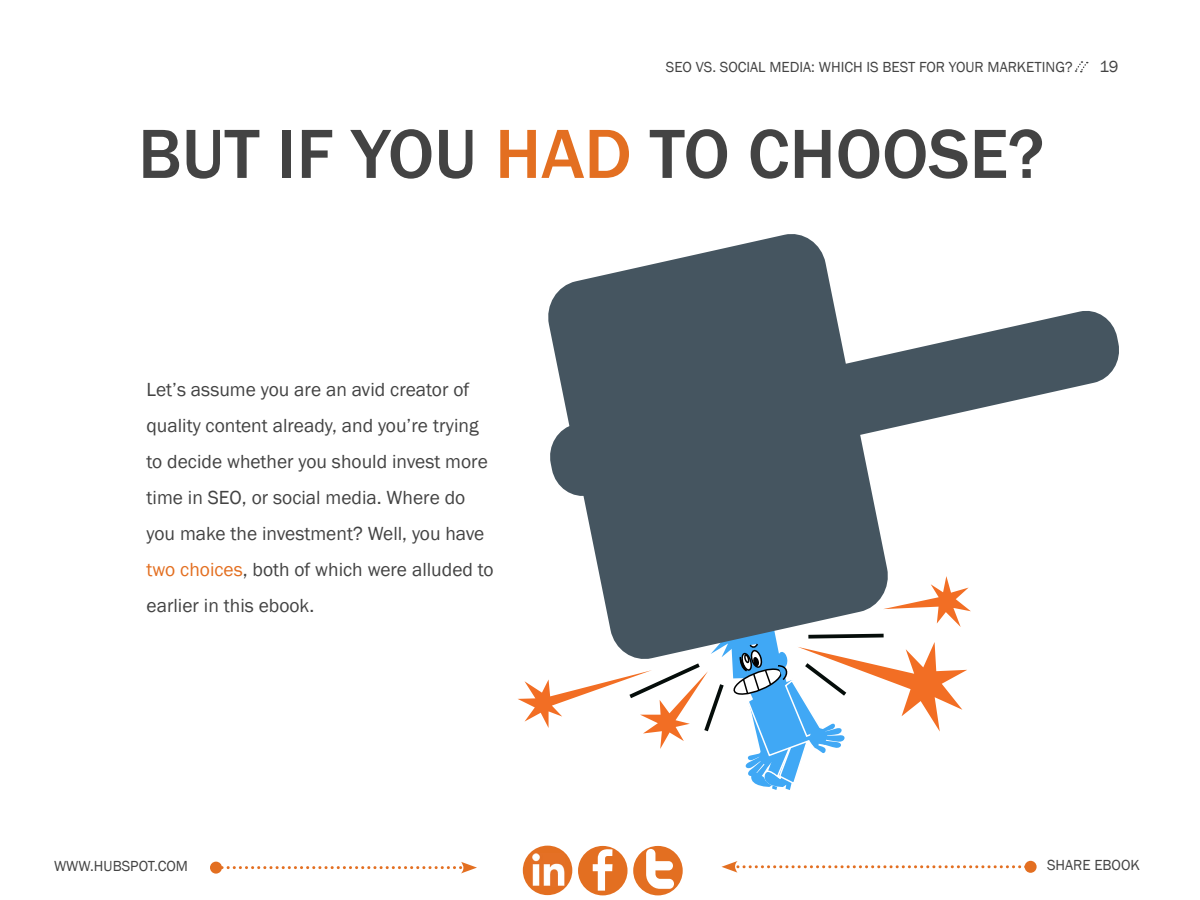
<style>
.page{position:relative;width:1200px;height:900px;background:#fff}
.page>*{position:absolute;margin:0;border:0;box-sizing:border-box;transform-origin:0 0}
.t1{font:500 72px "Franklin Gothic";color:#434343}
.t2{font:19.5px/36px "Franklin Gothic";color:#434343}
.t3{font:16.5px "Franklin Gothic";color:#434343}
.t4{font:15px "Franklin Gothic";color:#434343}
.s1{color:#e36f21}
</style>
<div class="page">
<svg style="left:1074px;top:61px;width:14px;height:12px"></svg>
<svg style="left:722px;top:861px;width:307px;height:12px"></svg>
<div style="left:1025px;top:861px;width:12px;height:12px;background:#e36f21;border-radius:50%"></div>
<div style="left:210px;top:862px;width:12px;height:12px;background:#e36f21;border-radius:50%"></div>
<svg style="left:218px;top:862px;width:259px;height:11px"></svg>
<div style="left:578px;top:846px;width:50px;height:49px;background:#e36f21;border-radius:50%"></div>
<svg style="left:593px;top:849px;width:20px;height:42px"></svg>
<div style="left:523px;top:846px;width:49px;height:49px;background:#e36f21;border-radius:50%"></div>
<img style="left:532px;top:853px;width:32px;height:33px">
<div style="left:633px;top:846px;width:50px;height:49px;background:#e36f21;border-radius:50%"></div>
<svg style="left:646px;top:849px;width:28px;height:40px"></svg>
<svg style="left:518px;top:576px;width:453px;height:214px"></svg>
<svg style="left:545px;top:234px;width:346px;height:428px;fill:#455560"></svg>
<svg style="left:547px;top:308px;width:572px;height:191px;fill:#455560"></svg>
<p class="t4" style="left:666px;top:58px;width:408px">SEo vs. social media: which is best for your marketing?</p>
<p class="t3" style="left:1100px;top:56px;width:21px">19</p>
<h1 class="t1" style="left:138px;top:109px;width:908px">BUT IF YOU <span class="s1">HAD</span> TO CHOOSE?</h1>
<p class="t2" style="left:147px;top:372px;width:349px">Let’s assume you are an avid creator of quality content already, and you’re trying to decide whether you should invest more time in SEO, or social media. Where do you make the investment? Well, you have <span class="s1">two choices</span>, both of which were alluded to earlier in this ebook.</p>
<p class="t4" style="left:54px;top:857px;width:136px">www.H ubspot.com</p>
<p class="t4" style="left:1047px;top:855px;width:95px">share ebook</p>
</div>
